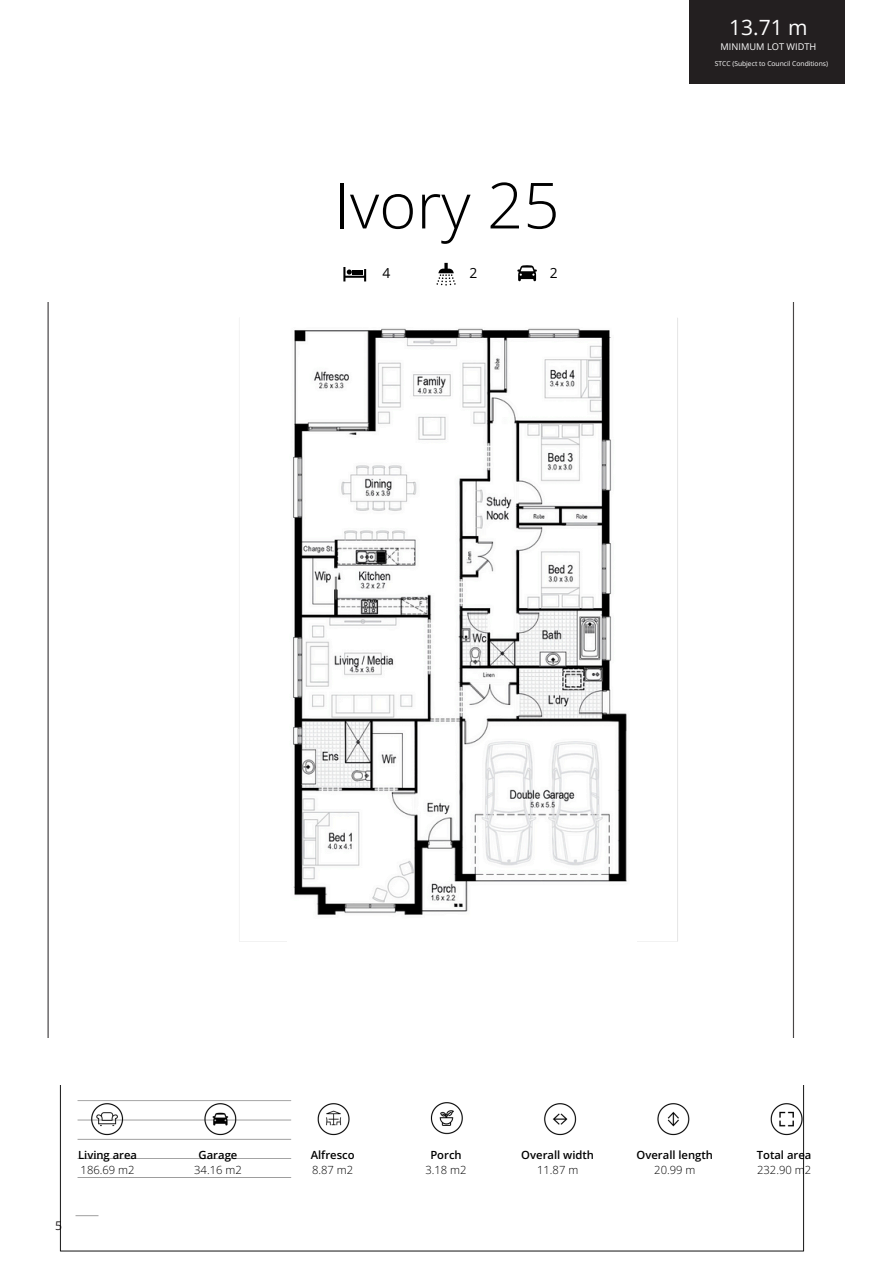
<style>
.page{position:relative;width:894px;height:1264px;background:#fff}
.page>*{position:absolute;margin:0;border:0;box-sizing:border-box;transform-origin:0 0}
.t1{font:300 63.6px "Open Sans";color:#000}
.t2{font:21px "Open Sans";color:#fff}
.t3{font:13.8px "Open Sans";color:#000}
.t4{font:12px "Open Sans";color:#231f20}
.t5{font:600 11.25px/15px "Open Sans";color:#000}
.t6{font:300 11.25px/15px "Open Sans";color:#000;text-align:center}
.t7{font:9.3px "Open Sans";color:#fff}
.t8{font:6.75px "Open Sans";color:#fff}
.s1{font-weight:300}
.s2{font-weight:600}
</style>
<div class="page">
<div style="left:689px;top:0;width:155px;height:84px;background:#231f20"></div>
<img style="left:47px;top:302px;width:748px;height:735px">
<svg style="left:343px;top:267px;width:23px;height:14px"></svg>
<svg style="left:436px;top:263px;width:19px;height:22px"></svg>
<svg style="left:517px;top:265px;width:19px;height:16px"></svg>
<img style="left:288px;top:321px;width:348px;height:622px">
<img style="left:59px;top:1085px;width:746px;height:167px">
<p class="t1" style="left:334px;top:160px;width:227px">Ivory 25</p>
<h1 class="t3" style="left:382px;top:263px;width:9px">4</h1>
<p class="t3" style="left:469px;top:263px;width:9px">2</p>
<p class="t3" style="left:549px;top:263px;width:9px">2</p>
<p class="t2" style="left:729px;top:13px;width:80px">13.71 m</p>
<p class="t7" style="left:720px;top:40px;width:97px">MINIMUM LOT WIDTH</p>
<p class="t8" style="left:714px;top:58px;width:115px">STCC (Subject to Council Conditions)</p>
<p class="t5" style="left:78px;top:1147px;width:61px">Living area<br><span class="s1">186.69 m2</span></p>
<p class="t6" style="left:194px;top:1147px;width:49px"><span class="s2">Garage<br></span>34.16 m2</p>
<p class="t5" style="left:310px;top:1147px;width:45px">Alfresco<br><span class="s1">8.87 m2</span></p>
<p class="t6" style="left:425px;top:1147px;width:43px"><span class="s2">Porch<br></span>3.18 m2</p>
<p class="t5" style="left:521px;top:1147px;width:74px;text-align:center">Overall width<br><span class="s1">11.87 m</span></p>
<p class="t5" style="left:636px;top:1147px;width:78px;text-align:center">Overall length<br><span class="s1">20.99 m</span></p>
<p class="t5" style="left:756px;top:1147px;width:56px">Total area<br><span class="s1">232.90 m2</span></p>
<p class="t4" style="left:55px;top:1216px;width:8px">5</p>
</div>
